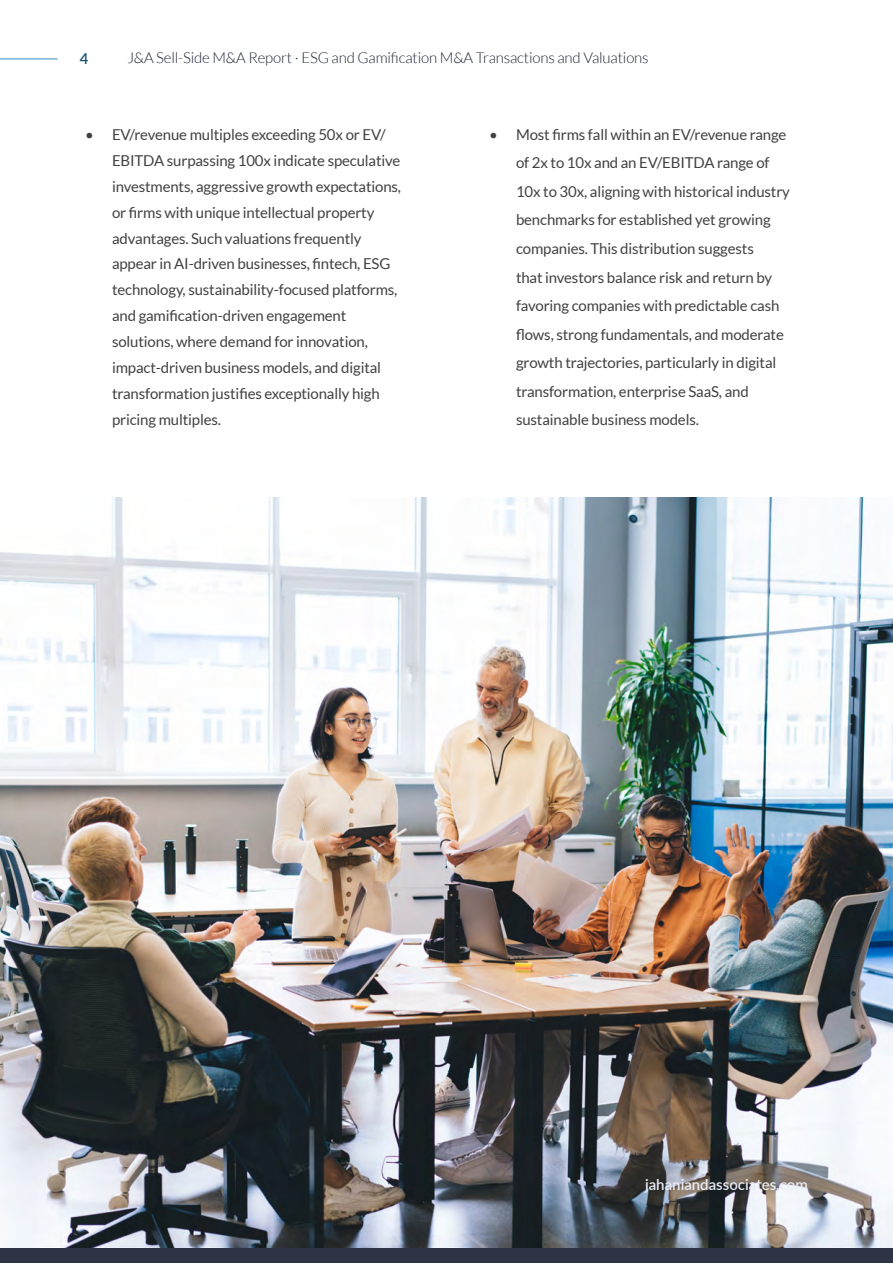
<style>
.page{position:relative;width:893px;height:1263px;background:#fff}
.page>*{position:absolute;margin:0;border:0;box-sizing:border-box;transform-origin:0 0}
.t1{font:15px/26px "Lato";letter-spacing:-.01em;color:#414042}
.t2{font:300 15px "Lato";letter-spacing:-.01em;color:#1f2437}
.t3{font:600 15px "Lato";color:#e9ecf3}
.t4{font:600 15px "Lato";color:#125272}
</style>
<div class="page">
<div style="left:0;top:1243px;width:893px;height:20px;background:#2e3345"></div>
<img style="left:0;top:497px;width:893px;height:751px">
<hr style="left:0;top:59px;width:57px;height:1px;background:#3487c8">
<p class="t4" style="left:80px;top:48px;width:10px">4</p>
<p class="t2" style="left:128px;top:49px;width:523px">J&amp;A Sell-Side M&amp;A Report · ESG and Gamification M&amp;A Transactions and Valuations</p>
<p class="t1" style="left:112px;top:121px;width:291px;text-indent:-27px">• EV/revenue multiples exceeding 50x or EV/ EBITDA surpassing 100x indicate speculative investments, aggressive growth expectations, or firms with unique intellectual property advantages. Such valuations frequently appear in AI-driven businesses, fintech, ESG technology, sustainability-focused platforms, and gamification-driven engagement solutions, where demand for innovation, impact-driven business models, and digital transformation justifies exceptionally high pricing multiples.</p>
<p class="t1" style="left:516px;top:120px;width:275px;line-height:28.5px;text-indent:-27px">• Most firms fall within an EV/revenue range of 2x to 10x and an EV/EBITDA range of 10x to 30x, aligning with historical industry benchmarks for established yet growing companies. This distribution suggests<br>that investors balance risk and return by favoring companies with predictable cash flows, strong fundamentals, and moderate growth trajectories, particularly in digital transformation, enterprise SaaS, and sustainable business models.</p>
<p class="t3" style="left:645px;top:1174px;width:164px">jahaniandassociates.com</p>
</div>
